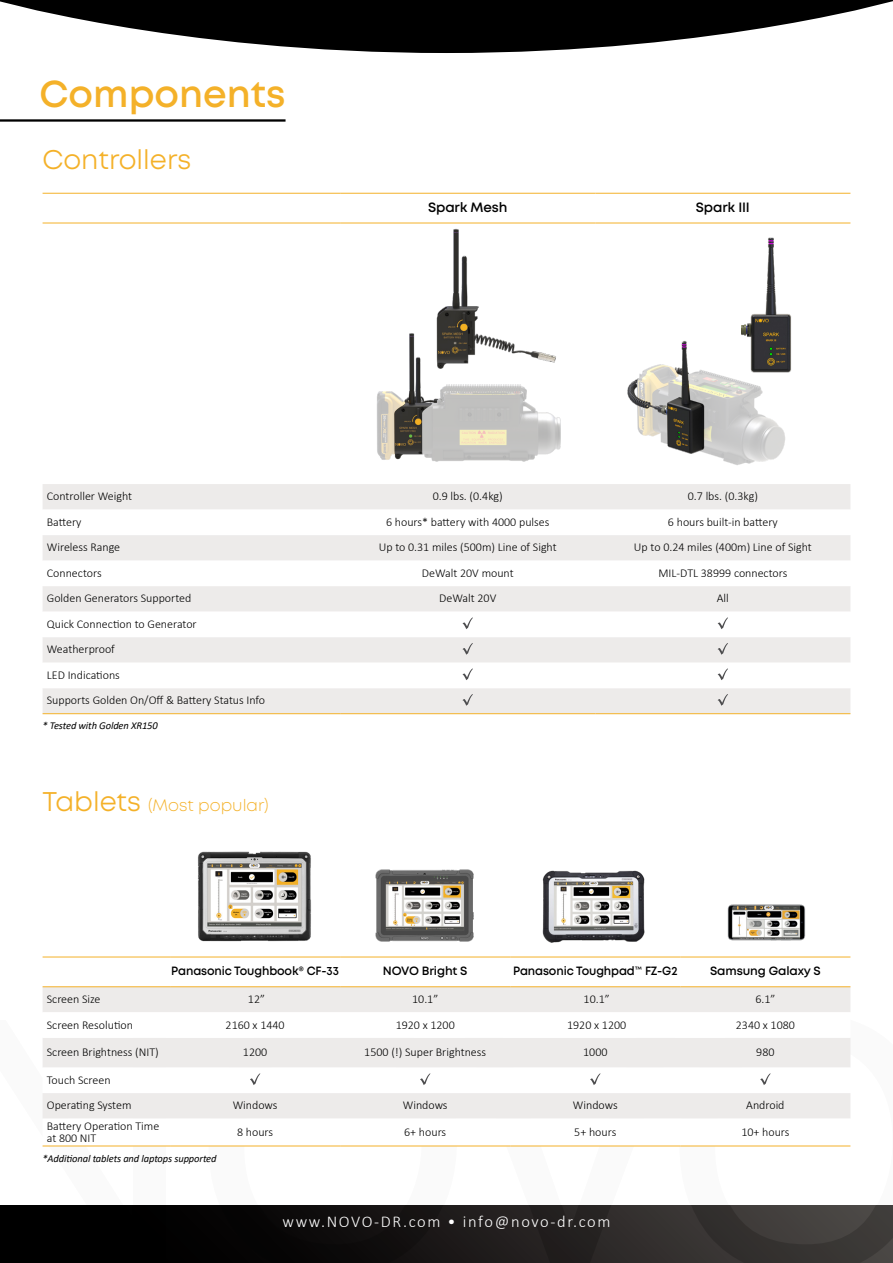
<style>
.page{position:relative;width:893px;height:1263px;background:#fff}
.page>*{position:absolute;margin:0;border:0;box-sizing:border-box;transform-origin:0 0}
.t1{font:600 37.5px "Mont";color:#f4b129}
.t2{font:27px "Mont";color:#f4b129}
.t3{font:300 16.5px "Calibri";letter-spacing:.1em;color:#fff}
.t4{font:300 16.5px "Mont";color:#f4b129}
.t5{font:600 13.5px "Mont";letter-spacing:-.01em;color:#000}
.t6{font:300 12px/25.5px "Calibri";color:#000}
.t7{font:600 12px "Mont";letter-spacing:-.01em;color:#000;scale:.96 1}
.t8{font:600 12px "Mont";letter-spacing:-.01em;color:#000}
.t9{font:italic 10.5px "Calibri";letter-spacing:-.01em;color:#000}
.s1{font-weight:400;font-size:27px}
</style>
<div class="page">
<svg style="left:0;top:1205px;width:893px;height:58px;background:#1c1a19"></svg>
<svg style="left:0;top:0;width:893px;height:53px;fill:#000"></svg>
<hr style="left:0;top:119px;width:286px;height:3px;background:#000">
<div style="left:43px;top:987px;width:807px;height:25px;background:#edebea"></div>
<svg style="left:43px;top:1038px;width:807px;height:80px;fill:#edebea"></svg>
<hr style="left:43px;top:957px;width:127px;height:1px;background:#f4b129">
<hr style="left:170px;top:957px;width:170px;height:1px;background:#f4b129">
<hr style="left:510px;top:957px;width:170px;height:1px;background:#f4b129">
<hr style="left:43px;top:986px;width:127px;height:1px;background:#f4b129">
<hr style="left:170px;top:986px;width:170px;height:1px;background:#f4b129">
<hr style="left:510px;top:986px;width:170px;height:1px;background:#f4b129">
<hr style="left:43px;top:1145px;width:127px;height:1px;background:#f4b129">
<hr style="left:170px;top:1145px;width:170px;height:1px;background:#f4b129">
<hr style="left:340px;top:957px;width:170px;height:1px;background:#f4b129">
<hr style="left:680px;top:957px;width:170px;height:1px;background:#f4b129">
<hr style="left:340px;top:986px;width:170px;height:1px;background:#f4b129">
<hr style="left:680px;top:986px;width:170px;height:1px;background:#f4b129">
<hr style="left:340px;top:1145px;width:170px;height:1px;background:#f4b129">
<hr style="left:510px;top:1145px;width:170px;height:1px;background:#f4b129">
<hr style="left:680px;top:1145px;width:170px;height:1px;background:#f4b129">
<svg style="left:250px;top:1073px;width:11px;height:12px"></svg>
<svg style="left:420px;top:1073px;width:11px;height:12px"></svg>
<svg style="left:590px;top:1073px;width:11px;height:12px"></svg>
<svg style="left:760px;top:1073px;width:11px;height:12px"></svg>
<img style="left:542px;top:870px;width:103px;height:73px">
<img style="left:375px;top:869px;width:99px;height:73px">
<img style="left:198px;top:851px;width:113px;height:91px">
<img style="left:727px;top:904px;width:79px;height:37px">
<div style="left:43px;top:484px;width:807px;height:229px;background:#edebea"></div>
<svg style="left:43px;top:510px;width:807px;height:178px"></svg>
<hr style="left:43px;top:193px;width:297px;height:1px;background:#f4b129">
<hr style="left:43px;top:223px;width:297px;height:1px;background:#f4b129">
<hr style="left:340px;top:193px;width:255px;height:1px;background:#f4b129">
<hr style="left:595px;top:193px;width:255px;height:1px;background:#f4b129">
<hr style="left:340px;top:223px;width:255px;height:1px;background:#f4b129">
<hr style="left:595px;top:223px;width:255px;height:1px;background:#f4b129">
<hr style="left:43px;top:713px;width:297px;height:1px;background:#f4b129">
<hr style="left:340px;top:713px;width:255px;height:1px;background:#f4b129">
<hr style="left:595px;top:713px;width:255px;height:1px;background:#f4b129">
<svg style="left:462px;top:617px;width:11px;height:12px"></svg>
<svg style="left:718px;top:617px;width:10px;height:12px"></svg>
<svg style="left:462px;top:643px;width:11px;height:12px"></svg>
<svg style="left:718px;top:643px;width:10px;height:12px"></svg>
<svg style="left:462px;top:668px;width:11px;height:12px"></svg>
<svg style="left:718px;top:668px;width:10px;height:12px"></svg>
<svg style="left:462px;top:694px;width:11px;height:12px"></svg>
<svg style="left:718px;top:694px;width:10px;height:12px"></svg>
<img style="left:741px;top:222px;width:75px;height:113px">
<img style="left:627px;top:335px;width:164px;height:130px">
<img style="left:436px;top:228px;width:43px;height:93px">
<img style="left:377px;top:321px;width:184px;height:141px">
<h1 class="t1" style="left:40px;top:69px;width:247px">Components</h1>
<h2 class="t2" style="left:43px;top:143px;width:150px">Controllers</h2>
<p class="t5" style="left:428px;top:198px;width:81px">Spark Mesh</p>
<p class="t5" style="left:696px;top:198px;width:56px">Spark III</p>
<p class="t6" style="left:47px;top:483px;width:87px">Controller Weight</p>
<p class="t6" style="left:433px;top:483px;width:72px">0.9 lbs. (0.4kg)</p>
<p class="t6" style="left:688px;top:483px;width:72px">0.7 lbs. (0.3kg)</p>
<p class="t6" style="left:47px;top:509px;width:36px">Battery</p>
<p class="t6" style="left:386px;top:509px;width:165px">6 hours* battery with 4000 pulses</p>
<p class="t6" style="left:668px;top:509px;width:111px">6 hours built-in battery</p>
<p class="t6" style="left:47px;top:534px;width:75px">Wireless Range</p>
<p class="t6" style="left:379px;top:534px;width:179px">Up to 0.31 miles (500m) Line of Sight</p>
<p class="t6" style="left:634px;top:534px;width:179px">Up to 0.24 miles (400m) Line of Sight</p>
<p class="t6" style="left:47px;top:560px;width:56px">Connectors</p>
<p class="t6" style="left:422px;top:560px;width:93px">DeWalt 20V mount</p>
<p class="t6" style="left:658px;top:560px;width:130px">MIL-DTL 38999 connectors</p>
<p class="t6" style="left:47px;top:585px;width:146px">Golden Generators Supported</p>
<p class="t6" style="left:439px;top:585px;width:59px">DeWalt 20V</p>
<p class="t6" style="left:717px;top:585px;width:14px">All</p>
<p class="t6" style="left:47px;top:611px;width:220px">Quick Connection to Generator<br>Weatherproof<br>LED Indications<br>Supports Golden On/Off &amp; Battery Status Info</p>
<p class="t9" style="left:43px;top:718px;width:117px">* Tested with Golden XR150</p>
<h3 class="t4" style="left:42px;top:794px;width:228px"><span class="s1">Tablets</span> (Most popular)</h3>
<p class="t7" style="left:171px;top:963px;width:176px">Panasonic Toughbook® CF-33</p>
<p class="t8" style="left:383px;top:963px;width:86px">NOVO Bright S</p>
<p class="t7" style="left:513px;top:963px;width:173px">Panasonic Toughpad™ FZ-G2</p>
<p class="t8" style="left:710px;top:963px;width:112px">Samsung Galaxy S</p>
<p class="t6" style="left:47px;top:986px;width:55px">Screen Size</p>
<p class="t6" style="left:248px;top:986px;width:19px">12”</p>
<p class="t6" style="left:412px;top:986px;width:28px">10.1”</p>
<p class="t6" style="left:584px;top:986px;width:28px">10.1”</p>
<p class="t6" style="left:755px;top:986px;width:22px">6.1”</p>
<p class="t6" style="left:47px;top:1012px;width:88px">Screen Resolution</p>
<p class="t6" style="left:226px;top:1012px;width:61px">2160 x 1440</p>
<p class="t6" style="left:396px;top:1012px;width:61px">1920 x 1200</p>
<p class="t6" style="left:567px;top:1012px;width:61px">1920 x 1200</p>
<p class="t6" style="left:736px;top:1012px;width:61px">2340 x 1080</p>
<p class="t6" style="left:47px;top:1039px;width:113px">Screen Brightness (NIT)</p>
<p class="t6" style="left:243px;top:1039px;width:26px">1200</p>
<p class="t6" style="left:364px;top:1039px;width:123px">1500 (!) Super Brightness</p>
<p class="t6" style="left:583px;top:1039px;width:26px">1000</p>
<p class="t6" style="left:756px;top:1039px;width:20px">980</p>
<p class="t6" style="left:47px;top:1067px;width:86px">Touch Screen<br>Operating System</p>
<p class="t6" style="left:233px;top:1092px;width:46px">Windows</p>
<p class="t6" style="left:403px;top:1092px;width:46px">Windows</p>
<p class="t6" style="left:573px;top:1092px;width:46px">Windows</p>
<p class="t6" style="left:746px;top:1092px;width:40px">Android</p>
<p class="t6" style="left:47px;top:1120px;width:114px;line-height:12px">Battery Operation Time at 800 NIT</p>
<p class="t6" style="left:237px;top:1119px;width:38px">8 hours</p>
<p class="t6" style="left:404px;top:1119px;width:44px">6+ hours</p>
<p class="t6" style="left:574px;top:1119px;width:44px">5+ hours</p>
<p class="t6" style="left:741px;top:1119px;width:50px">10+ hours</p>
<p class="t9" style="left:43px;top:1151px;width:176px">*Additional tablets and laptops supported</p>
<h3 class="t3" style="left:282px;top:1211px;width:330px">www.NOVO-DR.com • info@novo-dr.com</h3>
</div>
